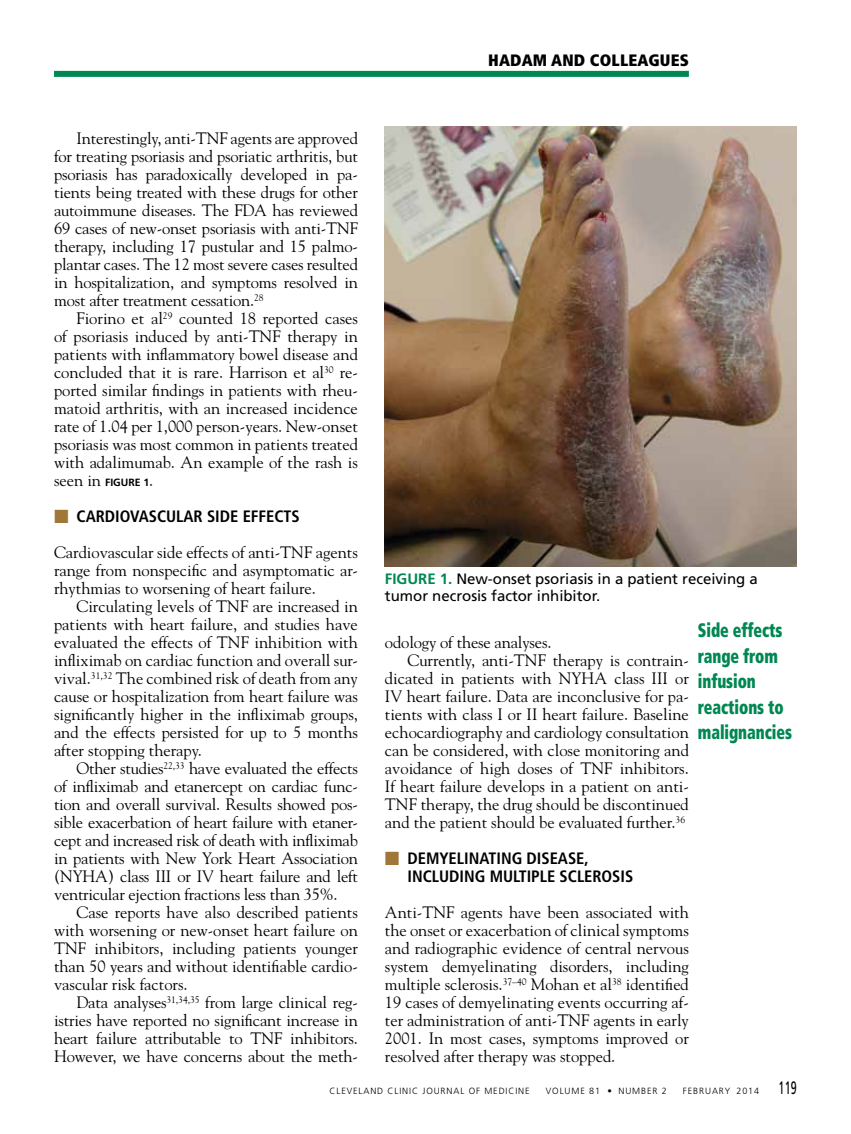
<style>
.page{position:relative;width:851px;height:1134px;background:#fff}
.page>*{position:absolute;margin:0;border:0;box-sizing:border-box;transform-origin:0 0}
.t1{font:900 condensed 19.5px/25.5px "Frutiger LT Std";letter-spacing:-.005em;color:#008752;scale:.8 1}
.t2{font:16.5px/18px "Goudy Std";color:#000;text-align:justify}
.t3{font:700 condensed 16.5px/18px "Frutiger LT Std";color:#000}
.t4{font:900 condensed 16.5px "Frutiger LT Std";letter-spacing:.01em;color:#000}
.t5{font:15px/16.5px "Frutiger LT Std";color:#000}
.t6{font:300 9px "Frutiger LT Std";letter-spacing:.1em;color:#000}
.s1{font-family:"Frutiger LT Std";font-weight:700;font-size:10.5px}
.s2{font-family:"Universal Std Newswith Comm Pi";font-weight:400;font-stretch:normal;color:#a17739}
.s3{font-weight:700;color:#008752}
.s4{font-weight:400;font-size:18px}
</style>
<div class="page">
<div style="left:54px;top:71px;width:634px;height:6px;background:#008752"></div>
<img style="left:385px;top:126px;width:411px;height:441px">
<p class="t2" style="left:54px;top:129px;width:305px;text-indent:23px">Interestingly, anti-TNF agents are approved for treating psoriasis and psoriatic arthritis, but psoriasis has paradoxically developed in pa&shy;tients being treated with these drugs for other autoimmune diseases. The FDA has reviewed 69 cases of new-onset psoriasis with anti-TNF therapy, including 17 pustular and 15 palmo&shy;plantar cases. The 12 most severe cases resulted in hospitalization, and symptoms resolved in most after treatment cessation.<sup>28</sup></p>
<p class="t2" style="left:54px;top:309px;width:305px;text-indent:23px">Fiorino et al<sup>29</sup> counted 18 reported cases of psoriasis induced by anti-TNF therapy in patients with inflammatory bowel disease and concluded that it is rare. Harrison et al<sup>30</sup> re&shy;ported similar findings in patients with rheu&shy;matoid arthritis, with an increased incidence rate of 1.04 per 1,000 person-years. New-onset psoriasis was most common in patients treated with adalimumab. An example of the rash is seen in <span class="s1">FIGURE 1</span>.</p>
<p class="t3" style="left:54px;top:507px;width:247px"><span class="s2">■</span> CARDIOVASCULAR SIDE EFFECTS</p>
<p class="t2" style="left:54px;top:543px;width:305px">Cardiovascular side effects of anti-TNF agents range from nonspecific and asymptomatic ar&shy;rhythmias to worsening of heart failure.</p>
<p class="t2" style="left:54px;top:597px;width:305px;text-indent:23px">Circulating levels of TNF are increased in patients with heart failure, and studies have evaluated the effects of TNF inhibition with infliximab on cardiac function and overall sur&shy;vival.<sup>31,32</sup> The combined risk of death from any cause or hospitalization from heart failure was significantly higher in the infliximab groups, and the effects persisted for up to 5 months after stopping therapy.</p>
<p class="t2" style="left:54px;top:759px;width:305px;text-indent:23px">Other studies<sup>22,33</sup> have evaluated the effects of infliximab and etanercept on cardiac func&shy;tion and overall survival. Results showed pos&shy;sible exacerbation of heart failure with etaner&shy;cept and increased risk of death with infliximab in patients with New York Heart Association (NYHA) class III or IV heart failure and left ventricular ejection fractions less than 35%.</p>
<p class="t2" style="left:54px;top:903px;width:305px;text-indent:23px">Case reports have also described patients with worsening or new-onset heart failure on TNF inhibitors, including patients younger than 50 years and without identifiable cardio&shy;vascular risk factors.</p>
<p class="t2" style="left:54px;top:993px;width:305px;text-indent:23px">Data analyses<sup>31,34,35</sup> from large clinical reg&shy;istries have reported no significant increase in heart failure attributable to TNF inhibitors.<br>However, we have concerns about the meth-</p>
<p class="t4" style="left:488px;top:51px;width:202px">HADAM AND COLLEAGUES</p>
<p class="t5" style="left:385px;top:571px;width:374px"><span class="s3">FIGURE 1.</span> New-onset psoriasis in a patient receiving a tumor necrosis factor inhibitor.</p>
<p class="t2" style="left:385px;top:633px;width:168px">odology of these analyses.</p>
<p class="t2" style="left:407px;top:651px;width:283px">Currently, anti-TNF therapy is contrain-</p>
<p class="t2" style="left:385px;top:669px;width:305px">dicated in patients with NYHA class III or</p>
<p class="t2" style="left:385px;top:687px;width:305px">IV heart failure. Data are inconclusive for pa-</p>
<p class="t2" style="left:385px;top:705px;width:305px">tients with class I or II heart failure. Baseline</p>
<p class="t2" style="left:385px;top:723px;width:305px">echocardiography and cardiology consultation</p>
<p class="t2" style="left:385px;top:741px;width:305px">can be considered, with close monitoring and</p>
<p class="t2" style="left:385px;top:759px;width:305px">avoidance of high doses of TNF inhibitors.</p>
<p class="t2" style="left:385px;top:777px;width:305px">If heart failure develops in a patient on anti-</p>
<p class="t2" style="left:385px;top:795px;width:305px">TNF therapy, the drug should be discontinued</p>
<p class="t2" style="left:385px;top:813px;width:302px">and the patient should be evaluated further.<sup>36</sup></p>
<p class="t3" style="left:407px;top:849px;width:227px;text-indent:-23px"><span class="s2">■</span> DEMYELINATING DISEASE,<br>INCLUDING MULTIPLE SCLEROSIS</p>
<p class="t2" style="left:385px;top:903px;width:305px">Anti-TNF agents have been associated with the onset or exacerbation of clinical symptoms and radiographic evidence of central nervous system demyelinating disorders, including multiple sclerosis.<sup>37–40</sup> Mohan et al<sup>38</sup> identified 19 cases of demyelinating events occurring af&shy;ter administration of anti-TNF agents in early 2001. In most cases, symptoms improved or resolved after therapy was stopped.</p>
<p class="t1" style="left:698px;top:617px;width:119px">Side effects range from infusion reactions to malignancies</p>
<p class="t6" style="left:329px;top:1085px;width:202px">CLEVELAND CLINIC JOURNAL OF MEDICINE</p>
<p class="t6" style="left:546px;top:1085px;width:122px">VOLUME 81 • NUMBER 2</p>
<p class="t6" style="left:683px;top:1085px;width:115px">FEBRUARY 2014 <span class="s4">119</span></p>
</div>
